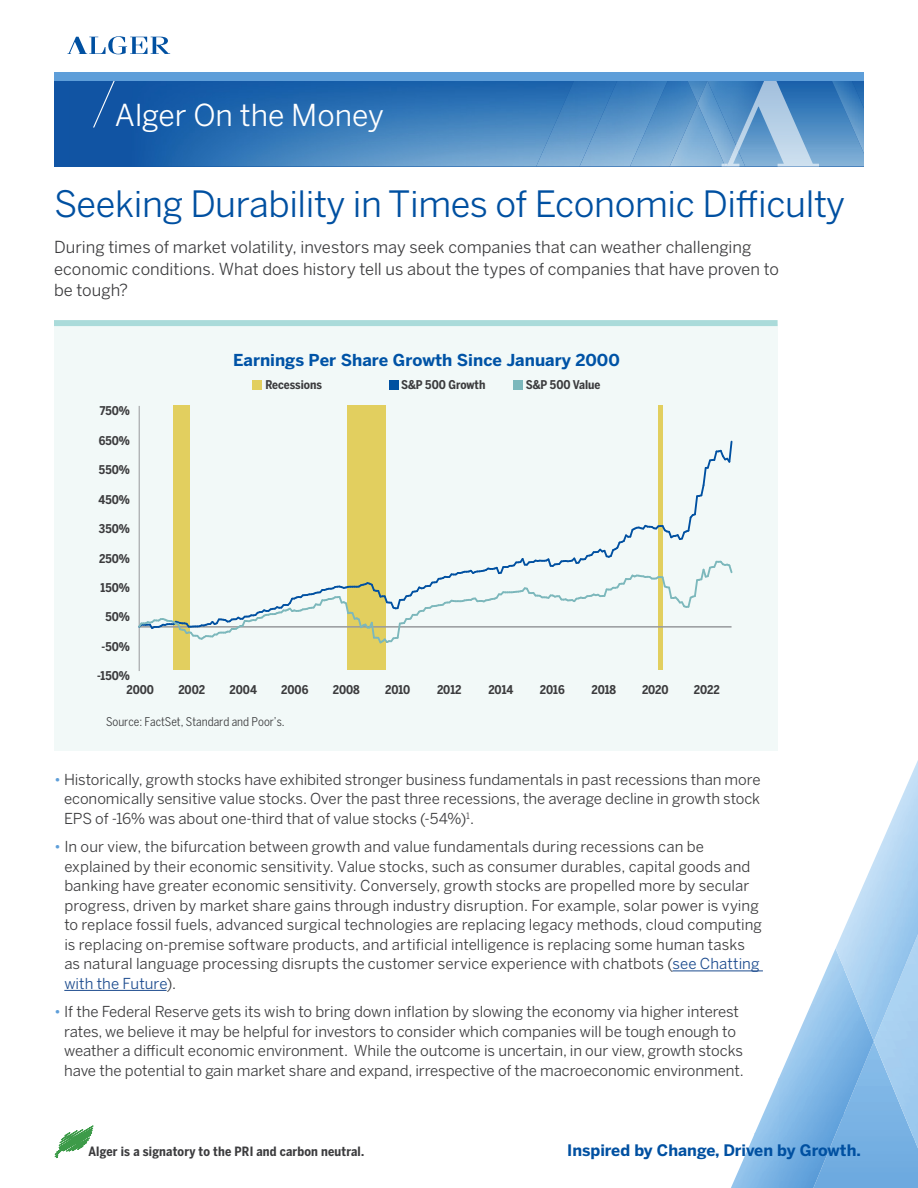
<style>
.page{position:relative;width:918px;height:1188px;background:#fff}
.page>*{position:absolute;margin:0;border:0;box-sizing:border-box;transform-origin:0 0}
.Fund_Name_-_Masthead{font:36px "Benton Sans";letter-spacing:-.01em;color:#0050a1}
.t1{font:30px "Benton Sans";color:#fff}
.Subhead{font:16.5px/21.8px "Benton Sans";color:#3c3c3e}
.t2{font:700 16.35px "Benton Sans";color:#0053a6}
.t3{font:700 15.75px "Benton Sans";color:#0050a1}
.Subhead-2{font:15px/19.5px "Benton Sans";color:#3c3c3e}
.t4{font:700 12.75px "Benton Sans Cond";letter-spacing:.01em;color:#3c3c3e}
.t5{font:700 12px "Benton Sans Cond";color:#3c3c3e}
.t6{font:12px "Benton Sans Cond";color:#3c3c3e}
.s1{color:#5e9ed9}
.s2{color:#1c4b8e}
</style>
<div class="page">
<img style="left:779px;top:948px;width:64px;height:240px">
<img style="left:731px;top:1134px;width:48px;height:54px">
<img style="left:754px;top:1078px;width:25px;height:56px">
<img style="left:842px;top:1041px;width:32px;height:77px">
<img style="left:874px;top:1041px;width:44px;height:147px">
<img style="left:836px;top:760px;width:82px;height:281px">
<div style="left:54px;top:81px;width:16px;height:86px;background:#1054a4"></div>
<img style="left:70px;top:81px;width:794px;height:86px">
<img style="left:536px;top:81px;width:44px;height:85px">
<img style="left:580px;top:81px;width:88px;height:85px">
<img style="left:670px;top:81px;width:52px;height:85px">
<img style="left:688px;top:81px;width:19px;height:22px">
<img style="left:832px;top:81px;width:32px;height:73px">
<svg style="left:722px;top:81px;width:97px;height:86px;background:#72a2ce"></svg>
<svg style="left:68px;top:36px;width:102px;height:18px"></svg>
<svg style="left:93px;top:81px;width:22px;height:47px"></svg>
<div style="left:54px;top:72px;width:810px;height:9px;background:#5e9ed9"></div>
<svg style="left:54px;top:1125px;width:40px;height:34px"></svg>
<hr style="left:672px;top:971px;width:91px;height:1px;background:#1c4b8e">
<hr style="left:64px;top:990px;width:103px;height:1px;background:#1c4b8e">
<div style="left:54px;top:324px;width:724px;height:427px;background:#f2f9f8"></div>
<div style="left:54px;top:320px;width:724px;height:6px;background:#aadbda"></div>
<div style="left:174px;top:405px;width:16px;height:265px;background:#e2cf5f"></div>
<div style="left:347px;top:405px;width:39px;height:265px;background:#e2cf5f"></div>
<div style="left:658px;top:405px;width:5px;height:265px;background:#e2cf5f"></div>
<div style="left:252px;top:380px;width:10px;height:9px;background:#e2cf5f"></div>
<div style="left:513px;top:380px;width:10px;height:9px;background:#7cb8bc"></div>
<div style="left:389px;top:380px;width:9px;height:9px;background:#0050a1"></div>
<hr style="left:139px;top:406px;width:1px;height:265px;background:#97999c">
<svg style="left:138px;top:440px;width:595px;height:205px"></svg>
<h2 class="t1" style="left:115px;top:97px;width:271px">Alger On the Money</h2>
<p class="Fund_Name_-_Masthead" style="left:54px;top:183px;width:793px">Seeking Durability in Times of Economic Difficulty</p>
<p class="Subhead" style="left:54px;top:236px;width:727px">During times of market volatility, investors may seek companies that can weather challenging economic conditions. What does history tell us about the types of companies that have proven to be tough?</p>
<p class="t5" style="left:100px;top:404px;width:32px">750%</p>
<p class="t5" style="left:99px;top:433px;width:33px">650%</p>
<p class="t5" style="left:99px;top:463px;width:32px">550%</p>
<p class="t5" style="left:98px;top:492px;width:33px">450%</p>
<p class="t5" style="left:99px;top:522px;width:33px">350%</p>
<p class="t5" style="left:99px;top:551px;width:32px">250%</p>
<p class="t5" style="left:101px;top:581px;width:31px">150%</p>
<p class="t5" style="left:105px;top:610px;width:26px">50%</p>
<p class="t5" style="left:102px;top:639px;width:30px">-50%</p>
<p class="t5" style="left:97px;top:669px;width:34px">-150%</p>
<p class="t2" style="left:233px;top:351px;width:388px">Earnings Per Share Growth Since January 2000</p>
<p class="t5" style="left:265px;top:378px;width:58px">Recessions</p>
<p class="t5" style="left:401px;top:378px;width:86px">S&amp;P 500 Growth</p>
<p class="t5" style="left:526px;top:378px;width:76px">S&amp;P 500 Value</p>
<p class="t5" style="left:126px;top:682px;width:29px">2000</p>
<p class="t5" style="left:178px;top:682px;width:28px">2002</p>
<p class="t5" style="left:230px;top:682px;width:29px">2004</p>
<p class="t5" style="left:281px;top:682px;width:29px">2006</p>
<p class="t5" style="left:333px;top:682px;width:29px">2008</p>
<p class="t5" style="left:385px;top:682px;width:27px">2010</p>
<p class="t5" style="left:437px;top:682px;width:26px">2012</p>
<p class="t5" style="left:488px;top:682px;width:26px">2014</p>
<p class="t5" style="left:540px;top:682px;width:26px">2016</p>
<p class="t5" style="left:591px;top:682px;width:26px">2018</p>
<p class="t5" style="left:642px;top:682px;width:28px">2020</p>
<p class="t5" style="left:694px;top:682px;width:28px">2022</p>
<p class="t6" style="left:106px;top:715px;width:180px">Source: FactSet, Standard and Poor’s.</p>
<p class="Subhead-2" style="left:64px;top:770px;width:698px;text-align:justify;text-indent:-10px"><span class="s1">•</span> Historically, growth stocks have exhibited stronger business fundamentals in past recessions than more economically sensitive value stocks. Over the past three recessions, the average decline in growth stock EPS of -16% was about one-third that of value stocks (-54%)<sup>1</sup>.</p>
<p class="Subhead-2" style="left:64px;top:837px;width:699px;text-indent:-10px"><span class="s1">•</span> In our view, the bifurcation between growth and value fundamentals during recessions can be explained by their economic sensitivity. Value stocks, such as consumer durables, capital goods and banking have greater economic sensitivity. Conversely, growth stocks are propelled more by secular progress, driven by market share gains through industry disruption. For example, solar power is vying to replace fossil fuels, advanced surgical technologies are replacing legacy methods, cloud computing is replacing on-premise software products, and artificial intelligence is replacing some human tasks as natural language processing disrupts the customer service experience with chatbots (<span class="s2">see Chatting with the Future</span>).</p>
<p class="Subhead-2" style="left:64px;top:1002px;width:681px;text-indent:-10px"><span class="s1">•</span> If the Federal Reserve gets its wish to bring down inflation by slowing the economy via higher interest rates, we believe it may be helpful for investors to consider which companies will be tough enough to weather a difficult economic environment. While the outcome is uncertain, in our view, growth stocks have the potential to gain market share and expand, irrespective of the macroeconomic environment.</p>
<p class="t4" style="left:88px;top:1144px;width:277px">Alger is a signatory to the PRI and carbon neutral.</p>
<p class="t3" style="left:567px;top:1141px;width:295px">Inspired by Change, Driven by Growth.</p>
</div>
